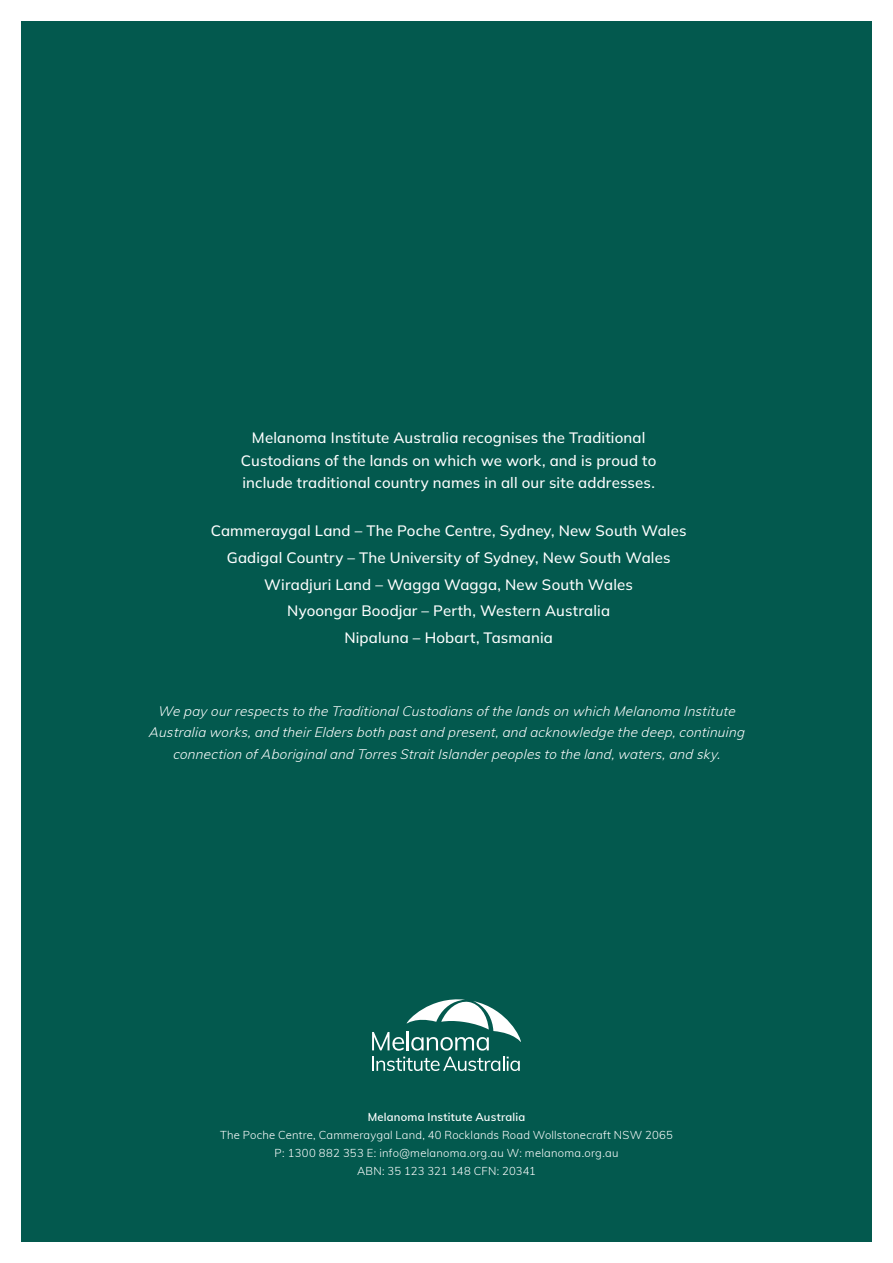
<style>
.page{position:relative;width:893px;height:1263px;background:#fff}
.page>*{position:absolute;margin:0;border:0;box-sizing:border-box;transform-origin:0 0}
.t1{font:500 15px/26.7px "Mulish";letter-spacing:.01em;color:#fff;text-align:center}
.t2{font:italic 300 13.5px/21px "Muli";color:#fff;text-align:center}
.t3{font:300 11.25px/18px "Muli";letter-spacing:.02em;color:#fff;text-align:center}
.t4{font:600 11.25px "Muli";letter-spacing:.02em;color:#fff}
</style>
<div class="page">
<div style="left:21px;top:21px;width:851px;height:1221px;background:#03594e"></div>
<svg style="left:372px;top:999px;width:149px;height:51px"></svg>
<svg style="left:372px;top:1056px;width:148px;height:15px"></svg>
<p class="t1" style="left:241px;top:426px;width:417px;line-height:22.5px">Melanoma Institute Australia recognises the Traditional<br>Custodians of the lands on which we work, and is proud to include traditional country names in all our site addresses.</p>
<p class="t1" style="left:211px;top:517px;width:477px">Cammeraygal Land – The Poche Centre, Sydney, New South Wales Gadigal Country – The University of Sydney, New South Wales Wiradjuri Land – Wagga Wagga, New South Wales<br>Nyoongar Boodjar – Perth, Western Australia<br>Nipaluna – Hobart, Tasmania</p>
<p class="t2" style="left:149px;top:700px;width:600px">We pay ourrespects to the TraditionalCustodians ofthe lands on which Melanoma Institute<br>Australia works,and theirElders both pastand present,and acknowledge the deep,continuing connection ofAboriginaland Torres StraitIslanderpeoples to the land,waters,and sky.</p>
<p class="t4" style="left:368px;top:1108px;width:159px">Melanoma Institute Australia</p>
<p class="t3" style="left:220px;top:1125px;width:454px">The Poche Centre, Cammeraygal Land, 40 Rocklands Road Wollstonecraft NSW 2065<br>P: 1300 882 353 E: info@melanoma.org.au W: melanoma.org.au<br>ABN: 35 123 321 148 CFN: 20341</p>
</div>
